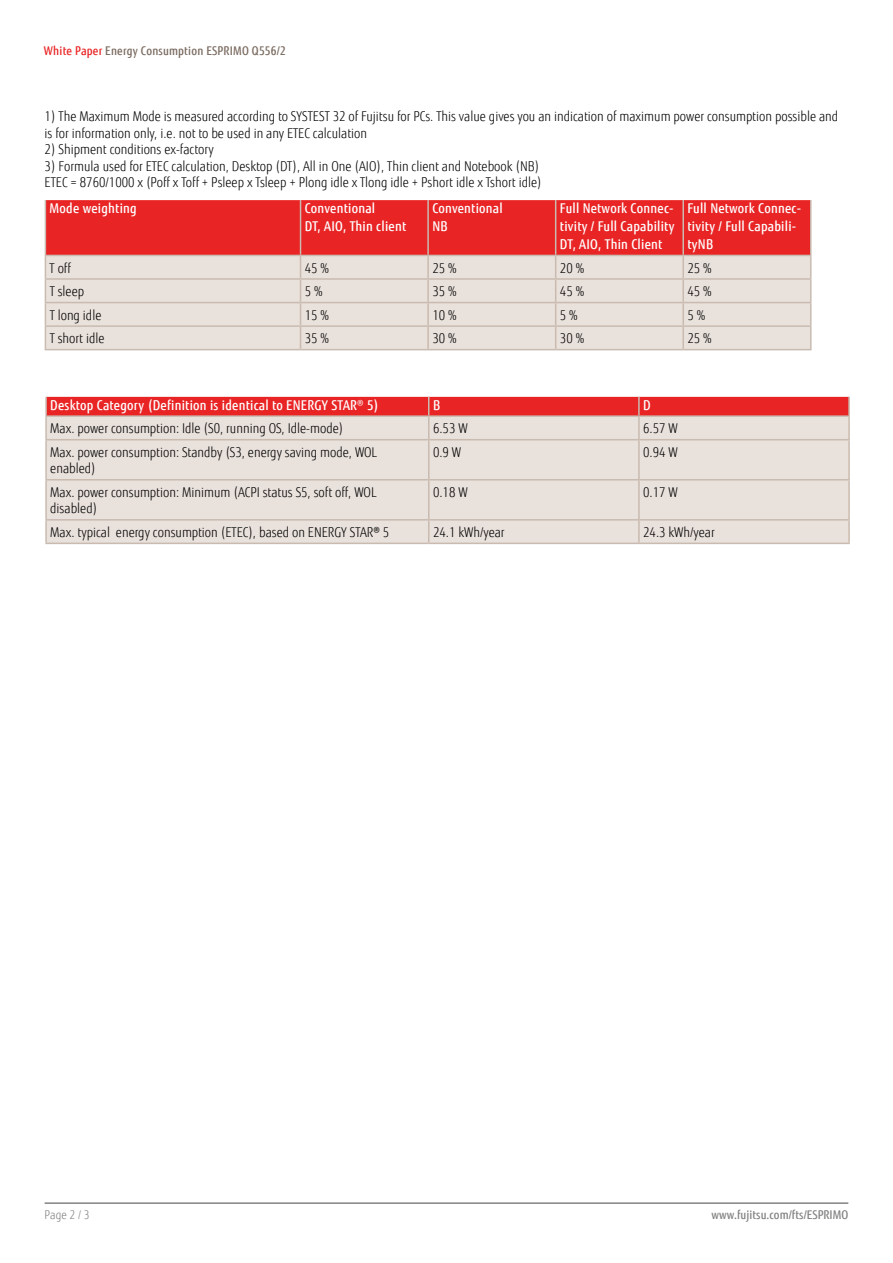
<style>
.page{position:relative;width:893px;height:1263px;background:#fff}
.page>*{position:absolute;margin:0;border:0;box-sizing:border-box;transform-origin:0 0}
.t1{font:300 13.5px/16.5px "Fujitsu Sans";color:#000;scale:.9 1}
.t2{font:500 13.5px/18px "Fujitsu Sans";letter-spacing:.02em;color:#fff;scale:.9 1}
.t3{font:500 12px "Fujitsu Sans";letter-spacing:.02em;color:#79695e;scale:.9 1}
.t4{font:500 12px "Fujitsu Sans";letter-spacing:.005em;color:#818280;scale:.9 1}
.t5{font:300 12px "Fujitsu Sans";color:#818280;scale:.9 1}
.s1{color:#e92425}
.s2{font-weight:300}
</style>
<div class="page">
<hr style="left:45px;top:1202px;width:803px;height:2px;background:#818280">
<div style="left:47px;top:440px;width:801px;height:103px;background:#e9e1db"></div>
<svg style="left:45px;top:397px;width:805px;height:42px;background:#e78c89"></svg>
<hr style="left:639px;top:415px;width:211px;height:2px;background:#c9bbb0">
<hr style="left:638px;top:417px;width:2px;height:22px;background:#c9bbb0">
<hr style="left:848px;top:417px;width:2px;height:22px;background:#c9bbb0">
<hr style="left:45px;top:439px;width:384px;height:1px;background:#c9bbb0">
<hr style="left:45px;top:440px;width:2px;height:39px;background:#c9bbb0">
<hr style="left:429px;top:439px;width:210px;height:1px;background:#c9bbb0">
<hr style="left:428px;top:440px;width:1px;height:39px;background:#c9bbb0">
<hr style="left:639px;top:439px;width:211px;height:1px;background:#c9bbb0">
<hr style="left:638px;top:440px;width:2px;height:39px;background:#c9bbb0">
<hr style="left:848px;top:440px;width:2px;height:39px;background:#c9bbb0">
<hr style="left:45px;top:479px;width:384px;height:1px;background:#c9bbb0">
<hr style="left:45px;top:480px;width:2px;height:39px;background:#c9bbb0">
<hr style="left:429px;top:479px;width:210px;height:1px;background:#c9bbb0">
<hr style="left:428px;top:480px;width:1px;height:39px;background:#c9bbb0">
<hr style="left:639px;top:479px;width:211px;height:1px;background:#c9bbb0">
<hr style="left:638px;top:480px;width:2px;height:39px;background:#c9bbb0">
<hr style="left:848px;top:480px;width:2px;height:39px;background:#c9bbb0">
<hr style="left:45px;top:519px;width:384px;height:2px;background:#c9bbb0">
<hr style="left:45px;top:543px;width:384px;height:1px;background:#c9bbb0">
<hr style="left:45px;top:521px;width:2px;height:22px;background:#c9bbb0">
<hr style="left:429px;top:519px;width:210px;height:2px;background:#c9bbb0">
<hr style="left:429px;top:543px;width:210px;height:1px;background:#c9bbb0">
<svg style="left:428px;top:521px;width:1px;height:22px"></svg>
<hr style="left:639px;top:519px;width:211px;height:2px;background:#c9bbb0">
<hr style="left:639px;top:543px;width:211px;height:1px;background:#c9bbb0">
<hr style="left:638px;top:521px;width:2px;height:22px;background:#c9bbb0">
<hr style="left:848px;top:521px;width:2px;height:22px;background:#c9bbb0">
<hr style="left:810px;top:200px;width:2px;height:55px;background:#c9bbb0">
<hr style="left:810px;top:256px;width:2px;height:22px;background:#c9bbb0">
<hr style="left:810px;top:280px;width:2px;height:22px;background:#c9bbb0">
<hr style="left:810px;top:303px;width:2px;height:22px;background:#c9bbb0">
<hr style="left:45px;top:349px;width:256px;height:1px;background:#c9bbb0">
<hr style="left:301px;top:349px;width:127px;height:1px;background:#c9bbb0">
<hr style="left:428px;top:349px;width:128px;height:1px;background:#c9bbb0">
<hr style="left:556px;top:349px;width:127px;height:1px;background:#c9bbb0">
<svg style="left:45px;top:200px;width:766px;height:149px;background:#e79a96"></svg>
<hr style="left:683px;top:325px;width:128px;height:2px;background:#c9bbb0">
<hr style="left:683px;top:349px;width:128px;height:1px;background:#c9bbb0">
<hr style="left:682px;top:327px;width:2px;height:22px;background:#c9bbb0">
<hr style="left:810px;top:327px;width:2px;height:22px;background:#c9bbb0">
<p class="t3" style="left:44px;top:43px;width:270px"><span class="s1">White Paper</span> Energy Consumption ESPRIMO Q556/2</p>
<p class="t1" style="left:45px;top:109px;width:883px">1) The Maximum Mode is measured according to SYSTEST 32 of Fujitsu for PCs. This value gives you an indication of maximum power consumption possible and is for information only, i.e. not to be used in any ETEC calculation</p>
<p class="t1" style="left:45px;top:142px;width:190px">2) Shipment conditions ex-factory</p>
<p class="t1" style="left:45px;top:158px;width:554px">3) Formula used for ETEC calculation, Desktop (DT), All in One (AIO), Thin client and Notebook (NB)<br>ETEC = 8760/1000 x (Poff x Toff + Psleep x Tsleep + Plong idle x Tlong idle + Pshort idle x Tshort idle)</p>
<p class="t2" style="left:50px;top:199px;width:98px">Mode weighting</p>
<p class="t2" style="left:305px;top:199px;width:114px">Conventional<br>DT, AIO, Thin client</p>
<p class="t2" style="left:432px;top:199px;width:80px">Conventional<br>NB</p>
<p class="t2" style="left:560px;top:199px;width:129px;text-align:justify">Full Network Connec&shy;tivity / Full Capability DT, AIO, Thin Client</p>
<p class="t2" style="left:687px;top:199px;width:128px">Full Network Connec&shy;tivity / Full Capabili&shy;tyNB</p>
<p class="t1" style="left:50px;top:260px;width:25px">T off</p>
<p class="t1" style="left:305px;top:260px;width:28px">45 %</p>
<p class="t1" style="left:432px;top:260px;width:28px">25 %</p>
<p class="t1" style="left:560px;top:260px;width:28px">20 %</p>
<p class="t1" style="left:687px;top:260px;width:28px">25 %</p>
<p class="t1" style="left:50px;top:283px;width:40px">T sleep</p>
<p class="t1" style="left:305px;top:283px;width:21px">5 %</p>
<p class="t1" style="left:432px;top:283px;width:28px">35 %</p>
<p class="t1" style="left:560px;top:283px;width:28px">45 %</p>
<p class="t1" style="left:687px;top:283px;width:28px">45 %</p>
<p class="t1" style="left:50px;top:307px;width:59px">T long idle</p>
<p class="t1" style="left:305px;top:307px;width:28px">15 %</p>
<p class="t1" style="left:432px;top:307px;width:28px">10 %</p>
<p class="t1" style="left:560px;top:307px;width:21px">5 %</p>
<p class="t1" style="left:687px;top:307px;width:21px">5 %</p>
<p class="t1" style="left:50px;top:330px;width:62px">T short idle</p>
<p class="t1" style="left:305px;top:330px;width:28px">35 %</p>
<p class="t1" style="left:432px;top:330px;width:28px">30 %</p>
<p class="t1" style="left:560px;top:330px;width:28px">30 %</p>
<p class="t1" style="left:687px;top:330px;width:28px">25 %</p>
<p class="t2" style="left:50px;top:396px;width:366px">Desktop Category (Definition is identical to ENERGY STAR<span class="s2">®</span> 5)</p>
<p class="t2" style="left:433px;top:396px;width:9px">B</p>
<p class="t2" style="left:643px;top:396px;width:10px">D</p>
<p class="t1" style="left:50px;top:420px;width:327px">Max. power consumption: Idle (S0, running OS, Idle-mode)</p>
<p class="t1" style="left:433px;top:420px;width:40px">6.53 W</p>
<p class="t1" style="left:643px;top:420px;width:40px">6.57 W</p>
<p class="t1" style="left:50px;top:444px;width:365px">Max. power consumption: Standby (S3, energy saving mode, WOL enabled)</p>
<p class="t1" style="left:433px;top:444px;width:33px">0.9 W</p>
<p class="t1" style="left:643px;top:444px;width:40px">0.94 W</p>
<p class="t1" style="left:50px;top:484px;width:364px">Max. power consumption: Minimum (ACPI status S5, soft off, WOL disabled)</p>
<p class="t1" style="left:433px;top:484px;width:40px">0.18 W</p>
<p class="t1" style="left:643px;top:484px;width:40px">0.17 W</p>
<p class="t1" style="left:50px;top:524px;width:378px">Max. typical energy consumption (ETEC), based on ENERGY STAR® 5</p>
<p class="t1" style="left:433px;top:524px;width:81px">24.1 kWh/year</p>
<p class="t1" style="left:643px;top:524px;width:81px">24.3 kWh/year</p>
<p class="t5" style="left:45px;top:1208px;width:51px">Page 2 / 3</p>
<p class="t4" style="left:711px;top:1208px;width:153px">www.fujitsu.com/fts/ESPRIMO</p>
</div>
